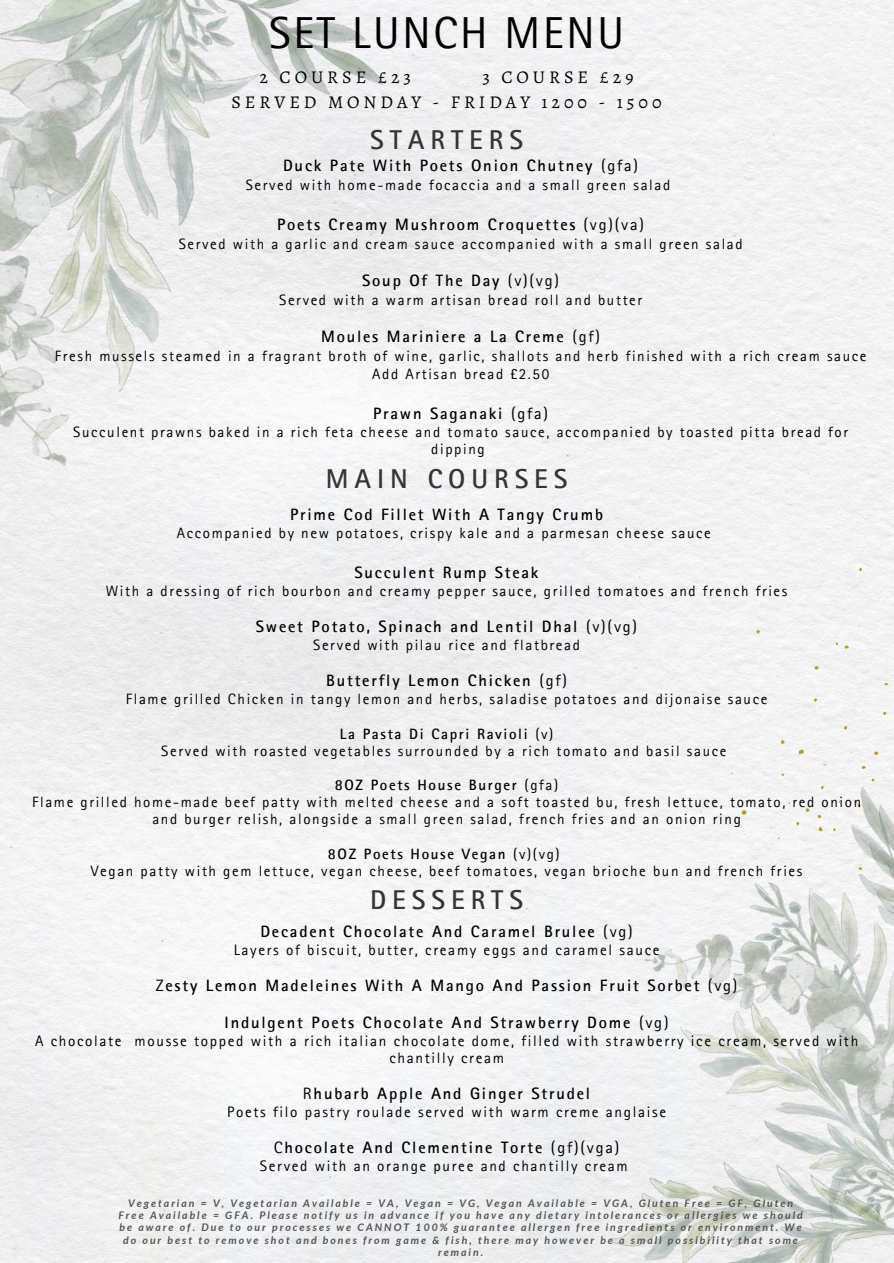
<style>
.page{position:relative;width:894px;height:1263px;background:#fff}
.page>*{position:absolute;margin:0;border:0;box-sizing:border-box;transform-origin:0 0}
.t1{font:44.85px "Rotis Sans Serif Pro";letter-spacing:.06em;color:#000}
.t2{font:700 27.3px "Rotis Sans Serif Pro";letter-spacing:.22em;color:#373434}
.t3{font:18px/24.8px "Alegreya";letter-spacing:.22em;color:#000}
.t4{font:700 16.5px "Rotis Sans Serif Pro";letter-spacing:.11em;color:#000}
.t5{font:15.15px/17px "Rotis Sans Serif Pro";letter-spacing:.11em;color:#000;text-align:center}
.t6{font:15px/17px "Rotis Sans Serif Pro";letter-spacing:.11em;color:#000;text-align:center}
.t7{font:italic 700 10.5px/12.3px "Lato";letter-spacing:.185em;color:#545454;text-align:center}
.s1{font-weight:400}
.s2{font-weight:700}
</style>
<div class="page">
<img style="left:0;top:0;width:894px;height:1263px">
<img style="left:626px;top:831px;width:268px;height:258px">
<img style="left:0;top:0;width:331px;height:481px">
<img style="left:607px;top:1089px;width:287px;height:174px">
<img style="left:169px;top:0;width:214px;height:129px">
<img style="left:816px;top:870px;width:18px;height:83px">
<div style="left:731px;top:524px;width:163px;height:346px;background:#f3f3f4"></div>
<img style="left:834px;top:803px;width:60px;height:168px">
<img style="left:852px;top:821px;width:42px;height:168px">
<p class="t1" style="left:269px;top:17px;width:356px">SET LUNCH MENU</p>
<h2 class="t3" style="left:232px;top:65px;width:432px;text-indent:251px">3 COURSE £29<br>SERVED MONDAY - FRIDAY 1200 - 1500</h2>
<h2 class="t3" style="left:260px;top:65px;width:153px">2 COURSE £23</h2>
<p class="t2" style="left:370px;top:130px;width:154px">STARTERS</p>
<p class="t4" style="left:283px;top:159px;width:357px">Duck Pate With Poets Onion Chutney <span class="s1">(gfa)</span></p>
<p class="t6" style="left:246px;top:179px;width:426px">Served with home-made focaccia and a small green salad</p>
<p class="t4" style="left:277px;top:218px;width:368px">Poets Creamy Mushroom Croquettes <span class="s1">(vg)(va)</span></p>
<p class="t6" style="left:179px;top:237px;width:566px">Served with a garlic and cream sauce accompanied with a small green salad</p>
<p class="t4" style="left:362px;top:274px;width:198px">Soup Of The Day <span class="s1">(v)(vg)</span></p>
<p class="t6" style="left:279px;top:294px;width:365px">Served with a warm artisan bread roll and butter</p>
<p class="t4" style="left:321px;top:331px;width:280px">Moules Mariniere a La Creme <span class="s1">(gf)</span></p>
<p class="t6" style="left:55px;top:349px;width:813px;line-height:18px">Fresh mussels steamed in a fragrant broth of wine, garlic, shallots and herb finished with a rich cream sauce<br>Add Artisan bread £2.50</p>
<p class="t4" style="left:373px;top:407px;width:176px">Prawn Saganaki <span class="s1">(gfa)</span></p>
<p class="t6" style="left:73px;top:425px;width:776px">Succulent prawns baked in a rich feta cheese and tomato sauce, accompanied by toasted pitta bread for dipping</p>
<p class="t2" style="left:326px;top:469px;width:243px">MAIN COURSES</p>
<p class="t4" style="left:290px;top:509px;width:314px">Prime Cod Fillet With A Tangy Crumb</p>
<p class="t6" style="left:177px;top:527px;width:536px">Accompanied by new potatoes, crispy kale and a parmesan cheese sauce</p>
<p class="t4" style="left:354px;top:566px;width:186px">Succulent Rump Steak</p>
<p class="t6" style="left:106px;top:584px;width:683px">With a dressing of rich bourbon and creamy pepper sauce, grilled tomatoes and french fries</p>
<p class="t4" style="left:256px;top:620px;width:383px">Sweet Potato, Spinach and Lentil Dhal <span class="s1">(v)(vg)</span></p>
<p class="t6" style="left:313px;top:638px;width:268px">Served with pilau rice and flatbread</p>
<p class="t4" style="left:326px;top:674px;width:242px">Butterfly Lemon Chicken <span class="s1">(gf)</span></p>
<p class="t6" style="left:126px;top:692px;width:643px">Flame grilled Chicken in tangy lemon and herbs, saladise potatoes and dijonaise sauce</p>
<p class="t6" style="left:161px;top:727px;width:567px"><span class="s2">La Pasta Di Capri Ravioli</span> (v)<br>Served with roasted vegetables surrounded by a rich tomato and basil sauce</p>
<p class="t6" style="left:32px;top:779px;width:831px"><span class="s2">8OZ Poets House Burger</span> (gfa)<br>Flame grilled home-made beef patty with melted cheese and a soft toasted bu, fresh lettuce, tomato, red onion and burger relish, alongside a small green salad, french fries and an onion ring</p>
<p class="t6" style="left:91px;top:848px;width:713px"><span class="s2">8OZ Poets House Vegan</span> (v)(vg)<br>Vegan patty with gem lettuce, vegan cheese, beef tomatoes, vegan brioche bun and french fries</p>
<h1 class="t2" style="left:370px;top:890px;width:154px">DESSERTS</h1>
<p class="t4" style="left:260px;top:925px;width:374px">Decadent Chocolate And Caramel Brulee <span class="s1">(vg)</span></p>
<p class="t5" style="left:234px;top:943px;width:427px">Layers of biscuit, butter, creamy eggs and caramel sauce</p>
<p class="t4" style="left:156px;top:979px;width:583px"><span class="s1">Z</span>esty Lemon Madeleines With A Mango And Passion Fruit Sorbet <span class="s1">(vg)</span></p>
<p class="t4" style="left:225px;top:1016px;width:445px">Indulgent Poets Chocolate And Strawberry Dome <span class="s1">(vg)</span></p>
<p class="t5" style="left:35px;top:1035px;width:825px">A chocolate mousse topped with a rich italian chocolate dome, filled with strawberry ice cream, served with chantilly cream</p>
<p class="t4" style="left:303px;top:1087px;width:289px"><span class="s1">R</span>hubarb Apple And Ginger Strudel</p>
<p class="t5" style="left:227px;top:1106px;width:441px">Poets filo pastry roulade served with warm creme anglaise</p>
<p class="t4" style="left:274px;top:1141px;width:347px"><span class="s1">C</span>hocolate And Clementine Torte <span class="s1">(gf)(vga)</span></p>
<p class="t5" style="left:260px;top:1160px;width:369px">Served with an orange puree and chantilly cream</p>
<h3 class="t7" style="left:118px;top:1197px;width:686px">Vegetarian = V, Vegetarian Available = VA, Vegan = VG, Vegan Available = VGA, Gluten Free = GF, Gluten Free Available = GFA. Please notify us in advance if you have any dietary intolerances or allergies we should be aware of. Due to our processes we CANNOT 100% guarantee allergen free ingredients or environment. We do our best to remove shot and bones from game &amp; fish, there may however be a small possibility that some remain.</h3>
</div>
